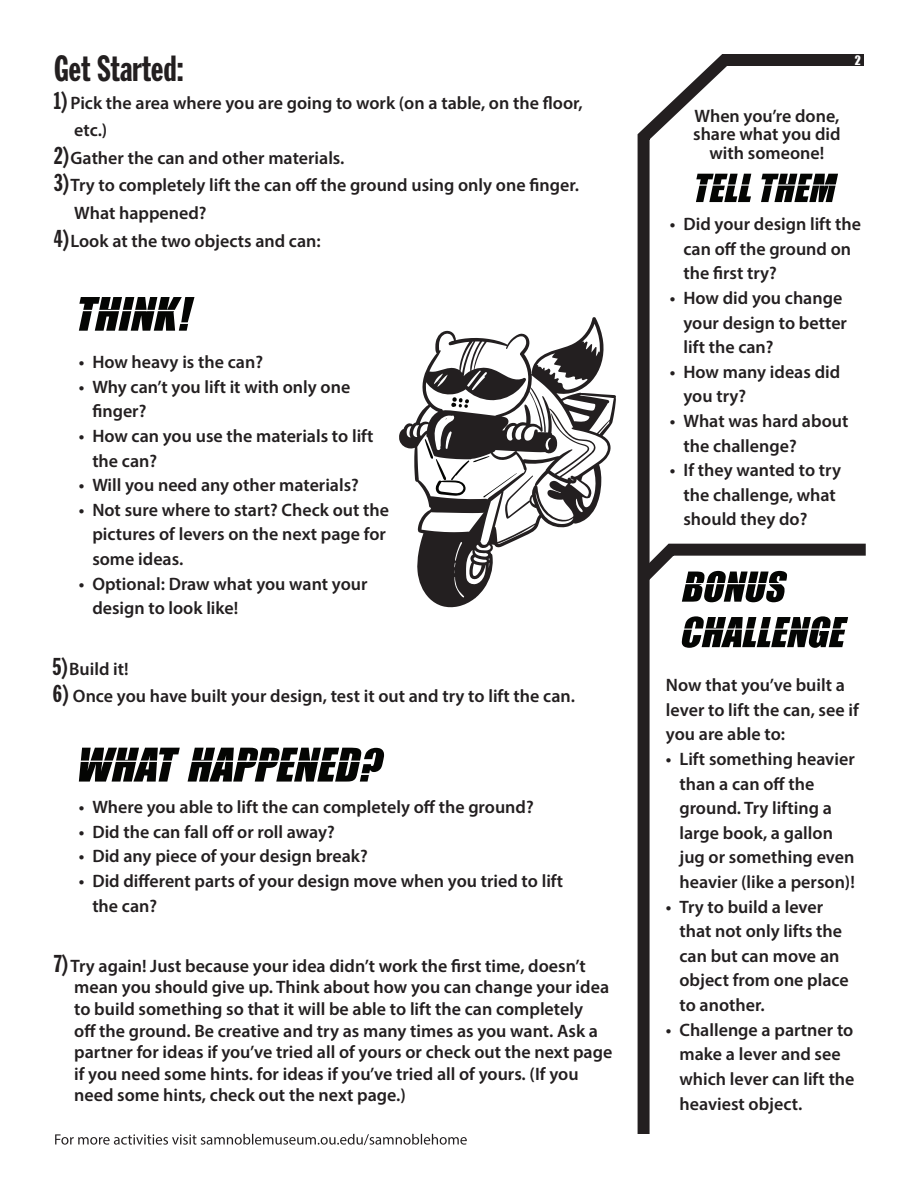
<style>
.page{position:relative;width:918px;height:1188px;background:#fff}
.page>*{position:absolute;margin:0;border:0;box-sizing:border-box;transform-origin:0 0}
.t1{font:35.7px "Franklin Gothic Std Extra Cond";color:#231f20}
.t2{font:600 18px/24.6px "Myriad Pro";color:#231f20}
.t3{font:12px "Impact";color:#fff}
.s1{font-family:"Franklin Gothic Std Extra Cond";font-weight:400;font-size:24px}
</style>
<div class="page">
<svg style="left:637px;top:54px;width:227px;height:1080px"></svg>
<div style="left:837px;top:54px;width:24px;height:12px;background:#231f20"></div>
<svg style="left:55px;top:1134px;width:412px;height:11px"></svg>
<svg style="left:399px;top:317px;width:217px;height:291px"></svg>
<svg style="left:682px;top:616px;width:166px;height:32px"></svg>
<svg style="left:79px;top:748px;width:101px;height:34px"></svg>
<svg style="left:188px;top:748px;width:196px;height:34px"></svg>
<svg style="left:79px;top:297px;width:115px;height:34px"></svg>
<svg style="left:637px;top:538px;width:229px;height:64px"></svg>
<svg style="left:696px;top:174px;width:55px;height:28px"></svg>
<svg style="left:761px;top:174px;width:77px;height:28px"></svg>
<h1 class="t1" style="left:54px;top:49px;width:131px">Get Started:</h1>
<p class="t2" style="left:54px;top:90px;width:530px"><span class="s1">1)</span> Pick the area where you are going to work (on a table, on the floor,</p>
<p class="t2" style="left:74px;top:117px;width:35px">etc.)</p>
<p class="t2" style="left:54px;top:145px;width:292px"><span class="s1">2)</span>Gather the can and other materials.</p>
<p class="t2" style="left:54px;top:173px;width:526px"><span class="s1">3)</span>Try to completely lift the can off the ground using only one finger.</p>
<p class="t2" style="left:74px;top:200px;width:134px">What happened?</p>
<p class="t2" style="left:54px;top:228px;width:268px"><span class="s1">4)</span>Look at the two objects and can:</p>
<p class="t2" style="left:79px;top:349px;width:186px">• How heavy is the can?</p>
<p class="t2" style="left:92px;top:374px;width:259px;text-indent:-14px">• Why can’t you lift it with only one finger?</p>
<p class="t2" style="left:92px;top:423px;width:283px;text-indent:-14px">• How can you use the materials to lift the can?</p>
<p class="t2" style="left:79px;top:472px;width:282px">• Will you need any other materials?</p>
<p class="t2" style="left:92px;top:497px;width:298px;text-indent:-14px">• Not sure where to start? Check out the pictures of levers on the next page for some ideas.</p>
<p class="t2" style="left:92px;top:571px;width:277px;text-indent:-14px">• Optional: Draw what you want your design to look like!</p>
<p class="t3" style="left:855px;top:51px;width:8px">2</p>
<p class="t2" style="left:693px;top:106px;width:149px;line-height:18.6px;text-align:center">When you’re done, share what you did with someone!</p>
<p class="t2" style="left:683px;top:211px;width:179px;text-indent:-14px">• Did your design lift the can off the ground on the first try?</p>
<p class="t2" style="left:683px;top:285px;width:165px;text-indent:-14px">• How did you change your design to better lift the can?</p>
<p class="t2" style="left:683px;top:359px;width:158px;text-indent:-14px">• How many ideas did you try?</p>
<p class="t2" style="left:683px;top:408px;width:166px;text-indent:-14px">• What was hard about the challenge?</p>
<p class="t2" style="left:683px;top:457px;width:159px;text-indent:-14px">• If they wanted to try the challenge, what should they do?</p>
<p class="t2" style="left:53px;top:656px;width:77px"><span class="s1">5)</span>Build it!</p>
<p class="t2" style="left:53px;top:683px;width:524px"><span class="s1">6)</span> Once you have built your design, test it out and try to lift the can.</p>
<p class="t2" style="left:666px;top:672px;width:194px">Now that you’ve built a lever to lift the can, see if you are able to:</p>
<p class="t2" style="left:679px;top:746px;width:177px;text-indent:-14px">• Lift something heavier than a can off the ground. Try lifting a large book, a gallon jug or something even heavier (like a person)!</p>
<p class="t2" style="left:679px;top:894px;width:171px;text-indent:-14px">• Try to build a lever that not only lifts the can but can move an object from one place to another.</p>
<p class="t2" style="left:679px;top:1017px;width:177px;text-indent:-14px">• Challenge a partner to make a lever and see which lever can lift the heaviest object.</p>
<p class="t2" style="left:79px;top:794px;width:456px">• Where you able to lift the can completely off the ground?</p>
<p class="t2" style="left:79px;top:819px;width:258px">• Did the can fall off or roll away?</p>
<p class="t2" style="left:79px;top:844px;width:290px">• Did any piece of your design break?</p>
<p class="t2" style="left:92px;top:868px;width:472px;text-indent:-14px">• Did different parts of your design move when you tried to lift the can?</p>
<p class="t2" style="left:74px;top:954px;width:540px;line-height:21.6px;text-indent:-20px"><span class="s1">7)</span>Try again! Just because your idea didn’t work the first time, doesn’t mean you should give up. Think about how you can change your idea to build something so that it will be able to lift the can completely<br>off the ground. Be creative and try as many times as you want. Ask a partner for ideas if you’ve tried all of yours or check out the next page if you need some hints. for ideas if you’ve tried all of yours. (If you need some hints, check out the next page.)</p>
</div>
